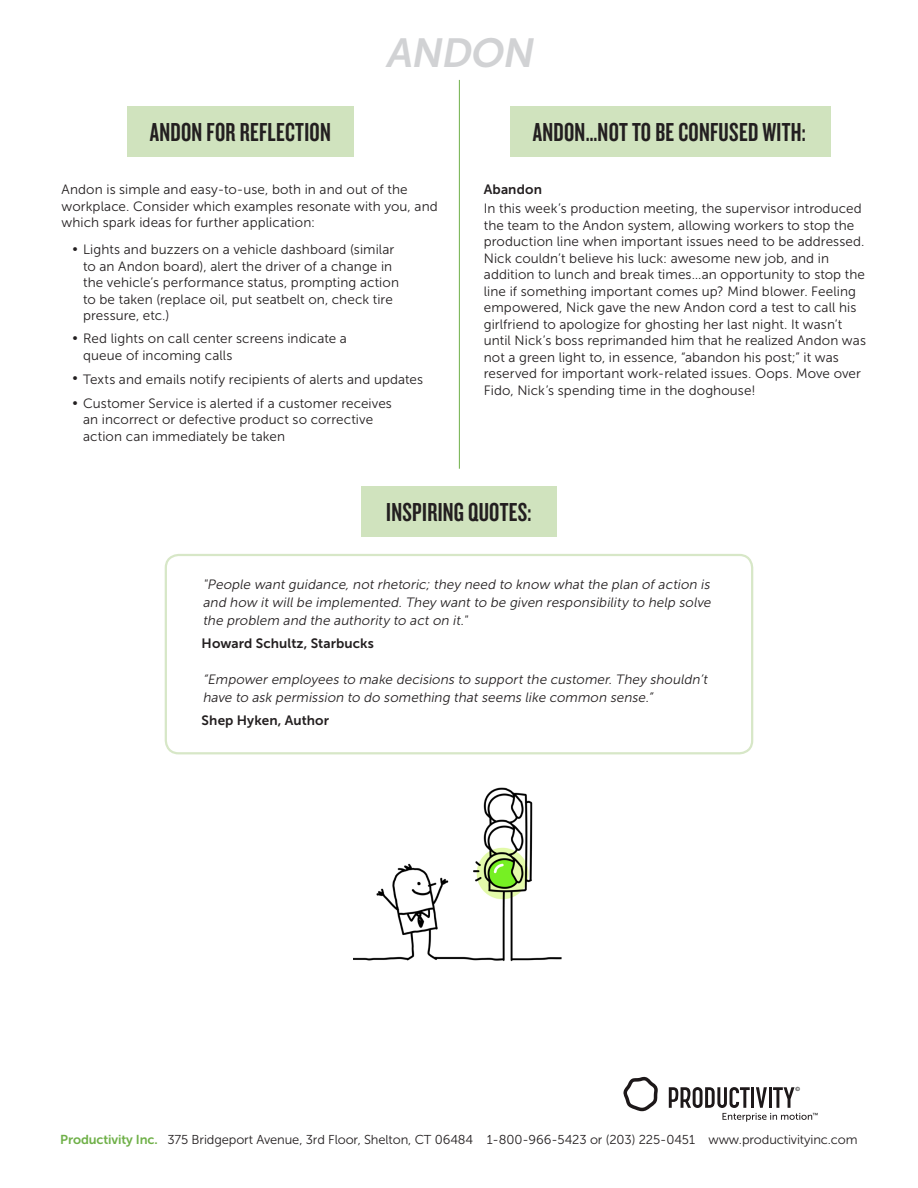
<style>
.page{position:relative;width:918px;height:1188px;background:#fff}
.page>*{position:absolute;margin:0;border:0;box-sizing:border-box;transform-origin:0 0}
.Body_Text{font:italic 40.5px "Museo Sans 700";color:#d1d2d4}
.Body_Text-2{font:27px "Knockout 48 Featherweight";letter-spacing:.01em;color:#231f20}
.t1{font:13.5px/16.5px "Museo Sans 300";letter-spacing:.005em;color:#231f20}
.t2{font:italic 13.5px/18px "Museo Sans 300";color:#231f20;text-align:justify}
.t3{font:13.5px "Museo Sans 700";letter-spacing:.01em;color:#231f20}
.t4{font:12.9px "Museo Sans 300";letter-spacing:-.01em;color:#231f20}
.t5{font:5.7px "Helvetica Neue";color:#000}
.s1{font-family:"Museo Sans 700";color:#6fb048}
</style>
<div class="page">
<div style="left:165px;top:554px;width:588px;height:200px;border:2px solid #d7e7c7;border-radius:13px"></div>
<svg style="left:623px;top:1077px;width:35px;height:34px"></svg>
<svg style="left:669px;top:1087px;width:143px;height:35px"></svg>
<div style="left:510px;top:106px;width:321px;height:51px;background:#d0e3be"></div>
<div style="left:127px;top:106px;width:227px;height:51px;background:#d0e3be"></div>
<div style="left:361px;top:486px;width:196px;height:51px;background:#d0e3be"></div>
<hr style="left:459px;top:80px;width:1px;height:389px;background:#6fb048">
<img style="left:353px;top:787px;width:209px;height:175px">
<p class="Body_Text-2" style="left:150px;top:116px;width:183px">ANDON FOR REFLECTION</p>
<p class="Body_Text" style="left:385px;top:31px;width:157px">ANDON</p>
<p class="Body_Text-2" style="left:533px;top:116px;width:275px">ANDON…NOT TO BE CONFUSED WITH:</p>
<p class="t1" style="left:62px;top:181px;width:378px">Andon is simple and easy-to-use, both in and out of the workplace. Consider which examples resonate with you, and which spark ideas for further application:</p>
<p class="t1" style="left:83px;top:241px;width:317px;text-indent:-11px">• Lights and buzzers on a vehicle dashboard (similar to an Andon board), alert the driver of a change in the vehicle’s performance status, prompting action to be taken (replace oil, put seatbelt on, check tire pressure, etc.)</p>
<p class="t1" style="left:83px;top:331px;width:265px;text-indent:-11px">• Red lights on call center screens indicate a queue of incoming calls</p>
<p class="t1" style="left:72px;top:371px;width:352px">• Texts and emails notify recipients of alerts and updates</p>
<p class="t1" style="left:83px;top:395px;width:310px;text-indent:-11px">• Customer Service is alerted if a customer receives an incorrect or defective product so corrective action can immediately be taken</p>
<p class="t3" style="left:484px;top:182px;width:60px">Abandon</p>
<p class="t1" style="left:484px;top:200px;width:384px">In this week’s production meeting, the supervisor introduced the team to the Andon system, allowing workers to stop the production line when important issues need to be addressed.<br>Nick couldn’t believe his luck: awesome new job, and in addition to lunch and break times…an opportunity to stop the line if something important comes up? Mind blower. Feeling empowered, Nick gave the new Andon cord a test to call his girlfriend to apologize for ghosting her last night. It wasn’t until Nick’s boss reprimanded him that he realized Andon was not a green light to, in essence, “abandon his post;” it was reserved for important work-related issues. Oops. Move over Fido, Nick’s spending time in the doghouse!</p>
<p class="Body_Text-2" style="left:386px;top:496px;width:147px">INSPIRING QUOTES:</p>
<p class="t2" style="left:203px;top:575px;width:512px">"People want guidance, not rhetoric; they need to know what the plan of action is and how it will be implemented. They want to be given responsibility to help solve the problem and the authority to act on it."</p>
<p class="t3" style="left:202px;top:636px;width:174px">Howard Schultz, Starbucks</p>
<p class="t2" style="left:203px;top:671px;width:509px">“Empower employees to make decisions to support the customer. They shouldn’t have to ask permission to do something that seems like common sense.”</p>
<p class="t3" style="left:202px;top:713px;width:129px">Shep Hyken, Author</p>
<p class="t5" style="left:796px;top:1086px;width:6px">©</p>
<p class="t5" style="left:812px;top:1111px;width:7px">™</p>
<p class="t4" style="left:60px;top:1133px;width:799px"><span class="s1">Productivity Inc.</span> 375 Bridgeport Avenue, 3rd Floor, Shelton, CT 06484 1-800-966-5423 or (203) 225-0451 www.productivityinc.com</p>
</div>
